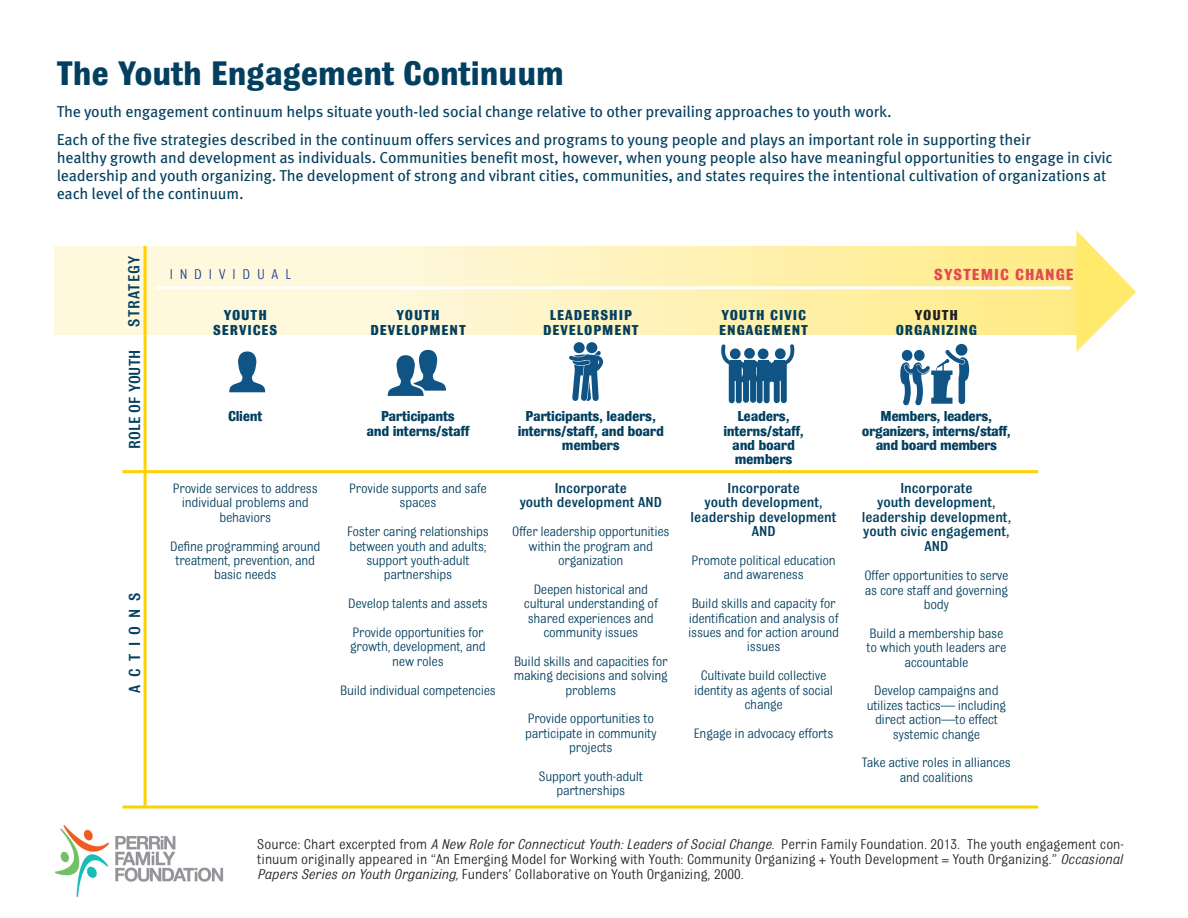
<style>
.page{position:relative;width:1188px;height:918px;background:#fff}
.page>*{position:absolute;margin:0;border:0;box-sizing:border-box;transform-origin:0 0}
.charthed{font:700 36px "Bulldog";color:#033f5f}
.t1{font:700 16.95px "Bulldog";letter-spacing:.06em;color:#e44954}
.tablehead{font:500 16.95px "Bulldog";color:#033f5f}
.tablehead-2{font:500 16.95px "Bulldog";letter-spacing:.06em;color:#033f5f}
.tablehead-3{font:500 16.95px "Bulldog";letter-spacing:.45em;color:#033f5f}
.charttext{font:15.75px/18px "Meta Pro";letter-spacing:-.01em;color:#033f5f}
.tabletext{font:700 15.3px/14.4px "Bulldog";letter-spacing:-.02em;color:#033f5f;text-align:center}
.tabletxt2{font:500 15.3px/14.4px "Bulldog";color:#033f5f;text-align:center}
.tabletext-2{font:700 15.3px/14.4px "Bulldog";letter-spacing:.06em;color:#033f5f;text-align:center}
.tabletext-3{font:500 15.3px/14.4px "Bulldog";color:#033f5f;text-align:center}
.tablehead-4{font:700 15.3px "Bulldog";letter-spacing:.06em;color:#231f20}
.t2{font:15px/15px "Bulldog";color:#231f20;text-align:justify}
.t3{font:15px "Bulldog";letter-spacing:.45em;color:#253f8e}
.tabletext-4{font:14.4px/14.4px "Bulldog";letter-spacing:-.02em;color:#033f5f;text-align:center}
.s1{font-style:italic}
</style>
<div class="page">
<img style="left:56px;top:826px;width:168px;height:70px">
<svg style="left:54px;top:247px;width:1022px;height:88px;background:#fef3be"></svg>
<svg style="left:1076px;top:230px;width:60px;height:122px"></svg>
<svg style="left:229px;top:351px;width:36px;height:41px"></svg>
<svg style="left:388px;top:350px;width:58px;height:46px"></svg>
<div style="left:573px;top:342px;width:12px;height:12px;background:#0f5484;border-radius:5px"></div>
<div style="left:586px;top:342px;width:12px;height:12px;background:#0f5484;border-radius:5px"></div>
<svg style="left:569px;top:351px;width:34px;height:50px"></svg>
<hr style="left:144px;top:246px;width:3px;height:562px;background:#fed105">
<hr style="left:122px;top:470px;width:916px;height:3px;background:#fed105">
<div style="left:955px;top:344px;width:13px;height:12px;background:#0f5484;border-radius:50%"></div>
<svg style="left:900px;top:350px;width:69px;height:55px"></svg>
<svg style="left:721px;top:344px;width:73px;height:59px"></svg>
<div style="left:745px;top:360px;width:10px;height:17px;background:#0f5484"></div>
<hr style="left:155px;top:286px;width:916px;height:3px;background:#fff">
<hr style="left:122px;top:806px;width:916px;height:2px;background:#fed105">
<p class="charthed" style="left:57px;top:55px;width:509px">The Youth Engagement Continuum</p>
<p class="charttext" style="left:57px;top:103px;width:836px">The youth engagement continuum helps situate youth-led social change relative to other prevailing approaches to youth work.</p>
<p class="charttext" style="left:57px;top:131px;width:1058px">Each of the five strategies described in the continuum offers services and programs to young people and plays an important role in supporting their<br>healthy growth and development as individuals. Communities benefit most, however, when young people also have meaningful opportunities to engage in civic leadership and youth organizing. The development of strong and vibrant cities, communities, and states requires the intentional cultivation of organizations at each level of the continuum.</p>
<p class="tablehead-2" style="left:125px;top:327px;width:72px;rotate:-90deg">STRATEGY</p>
<p class="tablehead" style="left:126px;top:449px;width:100px;rotate:-90deg">ROLE OF YOUTH</p>
<p class="tablehead-3" style="left:126px;top:693px;width:102px;rotate:-90deg">ACTIONS</p>
<p class="t3" style="left:170px;top:266px;width:123px">INDIVIDUAL</p>
<p class="t1" style="left:934px;top:266px;width:141px">SYSTEMIC CHANGE</p>
<p class="tabletext" style="left:224px;top:308px;width:45px">YOUTH</p>
<p class="tabletext-2" style="left:213px;top:323px;width:66px">SERVICES</p>
<p class="tabletext-2" style="left:370px;top:308px;width:97px">YOUTH<br>DEVELOPMENT</p>
<p class="tabletext-2" style="left:543px;top:308px;width:97px">LEADERSHIP<br>DEVELOPMENT</p>
<p class="tabletext-2" style="left:719px;top:308px;width:90px;text-align:left">YOUTH CIVIC<br>ENGAGEMENT</p>
<p class="tablehead-4" style="left:915px;top:308px;width:45px">YOUTH</p>
<p class="tabletext-2" style="left:896px;top:323px;width:83px">ORGANIZING</p>
<p class="tabletext" style="left:228px;top:409px;width:36px">Client</p>
<p class="tabletext-4" style="left:173px;top:481px;width:147px">Provide services to address individual problems and</p>
<p class="tabletext-4" style="left:219px;top:510px;width:53px">behaviors</p>
<p class="tabletext-4" style="left:170px;top:539px;width:152px">Define programming around treatment, prevention, and</p>
<p class="tabletext-4" style="left:214px;top:567px;width:64px">basic needs</p>
<p class="tabletext" style="left:367px;top:409px;width:104px">Participants<br>and interns/staff</p>
<p class="tabletext-4" style="left:349px;top:481px;width:139px">Provide supports and safe spaces</p>
<p class="tabletext-4" style="left:347px;top:524px;width:143px">Foster caring relationships between youth and adults; support youth-adult partnerships</p>
<p class="tabletext-4" style="left:348px;top:596px;width:141px">Develop talents and assets</p>
<p class="tabletext-4" style="left:350px;top:625px;width:137px">Provide opportunities for growth, development, and new roles</p>
<p class="tabletext-4" style="left:340px;top:683px;width:157px">Build individual competencies</p>
<p class="tabletext" style="left:518px;top:409px;width:148px">Participants, leaders, interns/staff, and board members</p>
<p class="tabletxt2" style="left:520px;top:481px;width:144px">Incorporate<br>youth development AND</p>
<p class="tabletext-4" style="left:512px;top:524px;width:159px">Offer leadership opportunities within the program and organization</p>
<p class="tabletext-4" style="left:524px;top:582px;width:136px">Deepen historical and cultural understanding of shared experiences and community issues</p>
<p class="tabletext-4" style="left:514px;top:654px;width:156px">Build skills and capacities for making decisions and solving problems</p>
<p class="tabletext-4" style="left:525px;top:711px;width:133px">Provide opportunities to participate in community projects</p>
<p class="tabletext-4" style="left:539px;top:769px;width:106px">Support youth-adult partnerships</p>
<p class="tabletext" style="left:737px;top:409px;width:54px">Leaders,</p>
<p class="tabletext" style="left:723px;top:423px;width:82px">interns/staff, and board</p>
<p class="tabletext" style="left:735px;top:452px;width:59px">members</p>
<p class="tabletxt2" style="left:691px;top:481px;width:148px">Incorporate<br>youth development, leadership development</p>
<p class="tabletxt2" style="left:752px;top:524px;width:25px">AND</p>
<p class="tabletext-4" style="left:692px;top:553px;width:146px">Promote political education and awareness</p>
<p class="tabletext-4" style="left:688px;top:596px;width:153px">Build skills and capacity for identification and analysis of issues and for action around issues</p>
<p class="tabletext-4" style="left:694px;top:668px;width:141px">Cultivate build collective identity as agents of social change</p>
<p class="tabletext-4" style="left:694px;top:726px;width:141px">Engage in advocacy efforts</p>
<p class="tabletext" style="left:881px;top:409px;width:113px">Members, leaders,</p>
<p class="tabletext" style="left:862px;top:423px;width:151px">organizers, interns/staff, and board members</p>
<p class="tabletext-3" style="left:862px;top:481px;width:151px">Incorporate<br>youth development, leadership development, youth civic engagement,</p>
<p class="tabletxt2" style="left:925px;top:539px;width:25px">AND</p>
<p class="tabletext-4" style="left:864px;top:568px;width:146px">Offer opportunities to serve as core staff and governing body</p>
<p class="tabletext-4" style="left:866px;top:626px;width:141px">Build a membership base to which youth leaders are accountable</p>
<p class="tabletext-4" style="left:867px;top:683px;width:141px">Develop campaigns and utilizes tactics— including direct action—to effect systemic change</p>
<p class="tabletext-4" style="left:862px;top:755px;width:151px">Take active roles in alliances and coalitions</p>
<p class="t2" style="left:257px;top:837px;width:868px">Source: Chart excerpted from <span class="s1">A New Role for Connecticut Youth: Leaders of Social Change.</span> Perrin Family Foundation. 2013. The youth engagement con&shy;tinuum originally appeared in “An Emerging Model for Working with Youth: Community Organizing + Youth Development = Youth Organizing.” <span class="s1">Occasional Papers Series on Youth Organizing,</span> Funders’ Collaborative on Youth Organizing, 2000.</p>
</div>
